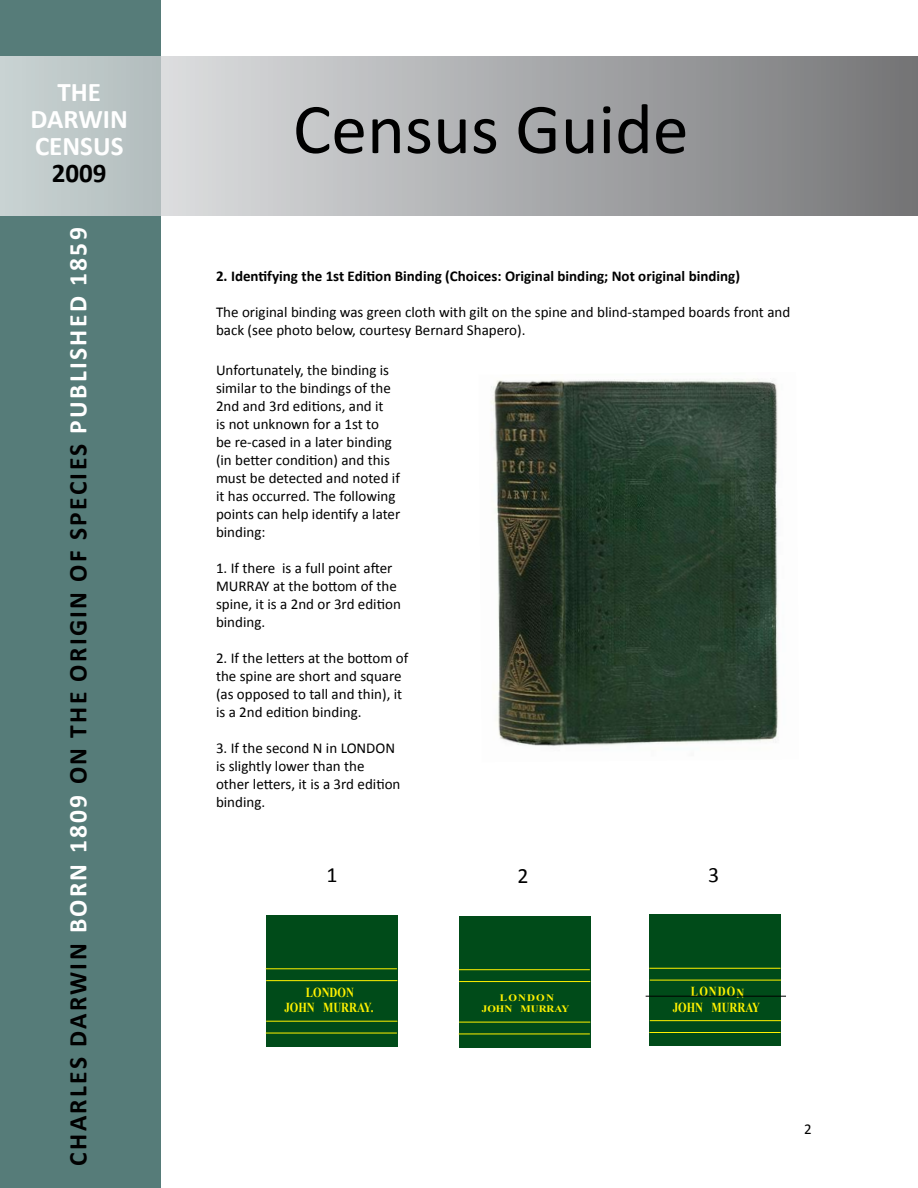
<style>
.page{position:relative;width:918px;height:1188px;background:#fff}
.page>*{position:absolute;margin:0;border:0;box-sizing:border-box;transform-origin:0 0}
.t1{font:72px "Calibri";color:#000}
.t2{font:700 27px/27px "Calibri";color:#fff;text-align:center}
.t3{font:700 27px "Calibri";color:#000}
.t4{font:700 25.5px "Calibri";letter-spacing:.09em;color:#000}
.t5{font:21.9px "Calibri";color:#000}
.t6{font:15px/18px "Calibri";color:#000}
.t7{font:700 15px "Calibri";color:#000}
.t8{font:700 13.65px/15.5px "Times New Roman";color:#fff200;text-align:center;scale:.8 1}
.t9{font:700 9.9px/10.9px "Times New Roman";color:#fff200;text-align:center;scale:1.12 1}
.s1{color:#fff}
</style>
<div class="page">
<div style="left:0;top:0;width:161px;height:1188px;background:#567c79"></div>
<svg style="left:0;top:56px;width:918px;height:159px;background:#adafb1"></svg>
<img style="left:490px;top:378px;width:289px;height:369px">
<div style="left:459px;top:916px;width:131px;height:131px;background:#004b19"></div>
<hr style="left:459px;top:981px;width:131px;height:1px;background:#fff200">
<hr style="left:459px;top:969px;width:131px;height:1px;background:#fff200">
<hr style="left:459px;top:1022px;width:131px;height:1px;background:#fff200">
<hr style="left:459px;top:1033px;width:131px;height:1px;background:#fff200">
<div style="left:266px;top:915px;width:131px;height:131px;background:#004b19"></div>
<hr style="left:266px;top:980px;width:131px;height:1px;background:#fff200">
<hr style="left:266px;top:968px;width:131px;height:1px;background:#fff200">
<hr style="left:266px;top:1021px;width:131px;height:1px;background:#fff200">
<hr style="left:266px;top:1033px;width:131px;height:1px;background:#fff200">
<div style="left:650px;top:914px;width:131px;height:132px;background:#004b19"></div>
<hr style="left:650px;top:980px;width:131px;height:1px;background:#fff200">
<hr style="left:649px;top:968px;width:132px;height:1px;background:#fff200">
<hr style="left:650px;top:1020px;width:131px;height:1px;background:#fff200">
<hr style="left:649px;top:1032px;width:132px;height:1px;background:#fff200">
<hr style="left:646px;top:996px;width:140px;height:1px;background:#000">
<h2 class="t2" style="left:31px;top:78px;width:99px">THE<br>DARWIN<br>CENSUS</h2>
<h2 class="t3" style="left:52px;top:157px;width:56px">2009</h2>
<h3 class="t4" style="left:62px;top:1166px;width:940px;rotate:-90deg">CHARLES DARWIN <span class="s1">BORN 1809</span> ON THE ORIGIN OF SPECIES <span class="s1">PUBLISHED 1859</span></h3>
<h1 class="t1" style="left:293px;top:84px;width:397px">Census Guide</h1>
<p class="t7" style="left:216px;top:267px;width:526px">2. Identifying the 1st Edition Binding (Choices: Original binding; Not original binding)</p>
<p class="t6" style="left:216px;top:303px;width:576px">The original binding was green cloth with gilt on the spine and blind-stamped boards front and back (see photo below, courtesy Bernard Shapero).</p>
<p class="t6" style="left:216px;top:360px;width:186px">Unfortunately, the binding is similar to the bindings of the<br>2nd and 3rd editions, and it<br>is not unknown for a 1st to<br>be re-cased in a later binding (in better condition) and this must be detected and noted if it has occurred. The following points can help identify a later binding:</p>
<p class="t6" style="left:216px;top:558px;width:186px">1. If there is a full point after<br>MURRAY at the bottom of the spine, it is a 2nd or 3rd edition binding.</p>
<p class="t6" style="left:216px;top:648px;width:194px">2. If the letters at the bottom of the spine are short and square (as opposed to tall and thin), it is a 2nd edition binding.</p>
<p class="t6" style="left:216px;top:738px;width:186px">3. If the second N in LONDON is slightly lower than the other letters, it is a 3rd edition binding.</p>
<h3 class="t5" style="left:326px;top:861px;width:13px">1</h3>
<p class="t8" style="left:284px;top:984px;width:113px">LONDON<br>JOHN MURRAY.</p>
<h3 class="t5" style="left:518px;top:862px;width:13px">2</h3>
<p class="t9" style="left:482px;top:992px;width:80px">LONDON<br>JOHN MURRAY</p>
<h3 class="t5" style="left:708px;top:861px;width:13px">3</h3>
<p class="t8" style="left:673px;top:984px;width:111px">LONDON<br>JOHN MURRAY</p>
<p class="t6" style="left:804px;top:1119px;width:9px">2</p>
</div>
